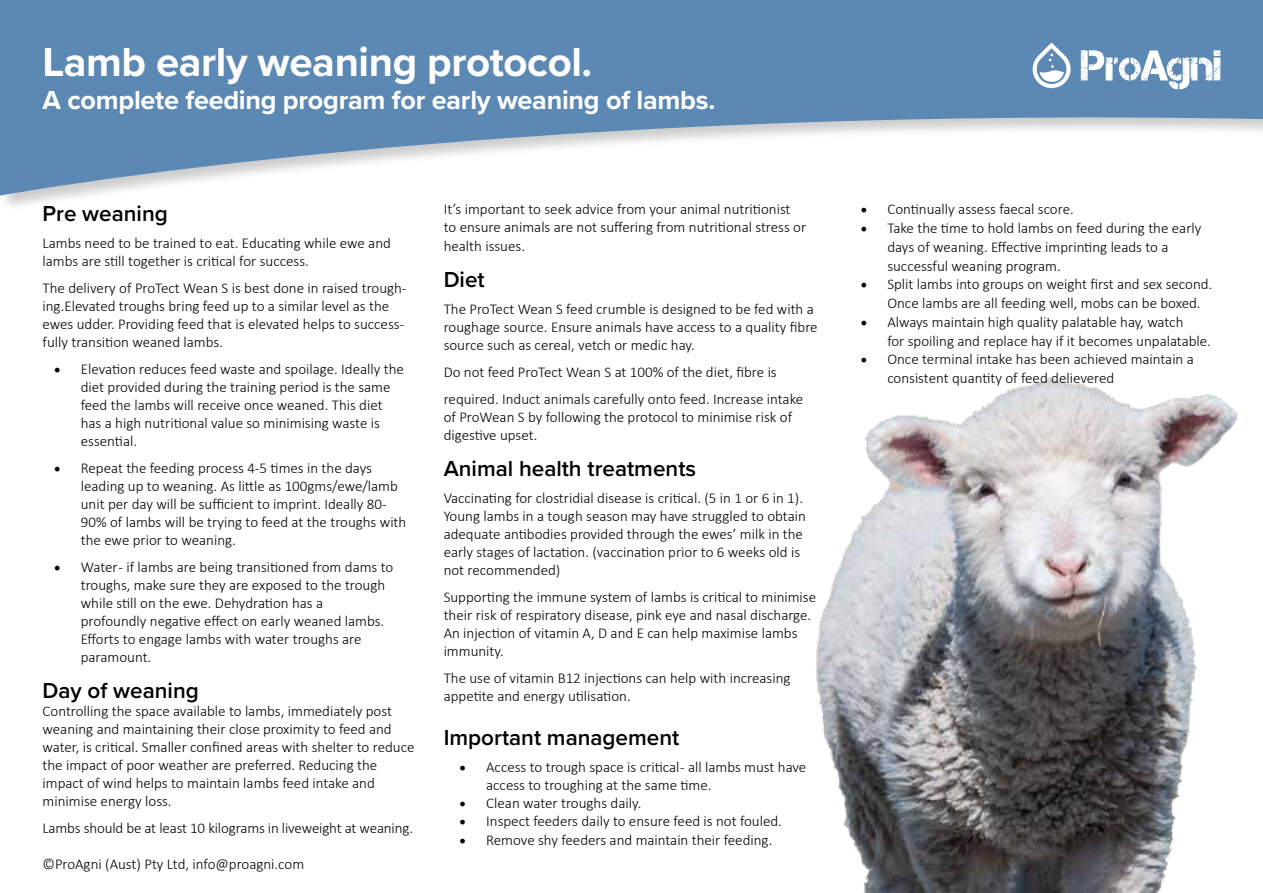
<style>
.page{position:relative;width:1263px;height:893px;background:#fff}
.page>*{position:absolute;margin:0;border:0;box-sizing:border-box;transform-origin:0 0}
.t1{font:700 42px "Proxima Nova";letter-spacing:-.01em;color:#fff}
.t2{font:700 27px "Proxima Nova";letter-spacing:-.01em;color:#fff}
.t3{font:600 22.5px "Proxima Nova";color:#000}
.t4{font:300 15px/18px "Calibri";color:#000}
.s1{font-family:"Minion Pro";font-weight:400;font-size:18px}
</style>
<div class="page">
<img style="left:816px;top:377px;width:422px;height:516px">
<svg style="left:0;top:0;width:1263px;height:196px;fill:#5b89b4"></svg>
<svg style="left:1081px;top:50px;width:139px;height:39px"></svg>
<img style="left:1031px;top:43px;width:39px;height:45px">
<img style="left:1039px;top:70px;width:25px;height:12px">
<svg style="left:1049px;top:54px;width:5px;height:14px"></svg>
<h1 class="t1" style="left:43px;top:30px;width:551px">Lamb early weaning protocol.</h1>
<h2 class="t2" style="left:43px;top:80px;width:674px">A complete feeding program for early weaning of lambs.</h2>
<h3 class="t3" style="left:43px;top:197px;width:127px">Pre weaning</h3>
<p class="t4" style="left:43px;top:234px;width:350px">Lambs need to be trained to eat. Educating while ewe and lambs are still together is critical for success.</p>
<p class="t4" style="left:43px;top:279px;width:365px">The delivery of ProTect Wean S is best done in raised trough&shy;ing.Elevated troughs bring feed up to a similar level as the ewes udder. Providing feed that is elevated helps to success&shy;fully transition weaned lambs.</p>
<p class="t4" style="left:81px;top:360px;width:325px;text-indent:-27px"><span class="s1">•</span> Elevation reduces feed waste and spoilage. Ideally the diet provided during the training period is the same feed the lambs will receive once weaned. This diet has a high nutritional value so minimising waste is essential.</p>
<p class="t4" style="left:81px;top:459px;width:327px;text-indent:-27px"><span class="s1">•</span> Repeat the feeding process 4-5 times in the days leading up to weaning. As little as 100gms/ewe/lamb unit per day will be sufficient to imprint. Ideally 80- 90% of lambs will be trying to feed at the troughs with the ewe prior to weaning.</p>
<p class="t4" style="left:81px;top:558px;width:314px;text-indent:-27px"><span class="s1">•</span> Water - if lambs are being transitioned from dams to troughs, make sure they are exposed to the trough while still on the ewe. Dehydration has a<br>profoundly negative effect on early weaned lambs.<br>Efforts to engage lambs with water troughs are paramount.</p>
<h3 class="t3" style="left:43px;top:674px;width:158px">Day of weaning</h3>
<p class="t4" style="left:43px;top:702px;width:374px">Controlling the space available to lambs, immediately post weaning and maintaining their close proximity to feed and water, is critical. Smaller confined areas with shelter to reduce the impact of poor weather are preferred. Reducing the impact of wind helps to maintain lambs feed intake and minimise energy loss.</p>
<p class="t4" style="left:43px;top:819px;width:372px">Lambs should be at least 10 kilograms in liveweight at weaning.</p>
<p class="t4" style="left:43px;top:854px;width:263px">©ProAgni (Aust) Pty Ltd, info@proagni.com</p>
<p class="t4" style="left:444px;top:200px;width:364px">It’s important to seek advice from your animal nutritionist to ensure animals are not suffering from nutritional stress or health issues.</p>
<h3 class="t3" style="left:444px;top:263px;width:43px">Diet</h3>
<p class="t4" style="left:444px;top:300px;width:376px">The ProTect Wean S feed crumble is designed to be fed with a roughage source. Ensure animals have access to a quality fibre source such as cereal, vetch or medic hay.</p>
<p class="t4" style="left:444px;top:358px;width:361px;line-height:27px">Do not feed ProTect Wean S at 100% of the diet, fibre is required. Induct animals carefully onto feed. Increase intake</p>
<p class="t4" style="left:444px;top:408px;width:350px">of ProWean S by following the protocol to minimise risk of digestive upset.</p>
<h3 class="t3" style="left:444px;top:452px;width:254px">Animal health treatments</h3>
<p class="t4" style="left:444px;top:489px;width:364px">Vaccinating for clostridial disease is critical. (5 in 1 or 6 in 1).<br>Young lambs in a tough season may have struggled to obtain adequate antibodies provided through the ewes’ milk in the early stages of lactation. (vaccination prior to 6 weeks old is not recommended)</p>
<p class="t4" style="left:444px;top:588px;width:374px">Supporting the immune system of lambs is critical to minimise their risk of respiratory disease, pink eye and nasal discharge.<br>An injection of vitamin A, D and E can help maximise lambs immunity.</p>
<p class="t4" style="left:444px;top:669px;width:348px">The use of vitamin B12 injections can help with increasing appetite and energy utilisation.</p>
<h3 class="t3" style="left:444px;top:720px;width:237px">Important management</h3>
<p class="t4" style="left:486px;top:757px;width:322px;text-indent:-27px"><span class="s1">•</span> Access to trough space is critical - all lambs must have access to troughing at the same time.</p>
<p class="t4" style="left:459px;top:793px;width:184px"><span class="s1">•</span> Clean water troughs daily.</p>
<p class="t4" style="left:459px;top:812px;width:324px"><span class="s1">•</span> Inspect feeders daily to ensure feed is not fouled.</p>
<p class="t4" style="left:459px;top:831px;width:315px"><span class="s1">•</span> Remove shy feeders and maintain their feeding.</p>
<p class="t4" style="left:860px;top:200px;width:215px"><span class="s1">•</span> Continually assess faecal score.</p>
<p class="t4" style="left:887px;top:219px;width:316px;line-height:18.8px;text-indent:-27px"><span class="s1">•</span> Take the time to hold lambs on feed during the early days of weaning. Effective imprinting leads to a successful weaning program.</p>
<p class="t4" style="left:887px;top:275px;width:326px;line-height:18.8px;text-indent:-27px"><span class="s1">•</span> Split lambs into groups on weight first and sex second.<br>Once lambs are all feeding well, mobs can be boxed.</p>
<p class="t4" style="left:887px;top:312px;width:325px;line-height:18.8px;text-indent:-27px"><span class="s1">•</span> Always maintain high quality palatable hay, watch<br>for spoiling and replace hay if it becomes unpalatable.</p>
<p class="t4" style="left:887px;top:350px;width:308px;line-height:18.8px;text-indent:-27px"><span class="s1">•</span> Once terminal intake has been achieved maintain a consistent quantity of feed delievered</p>
</div>
